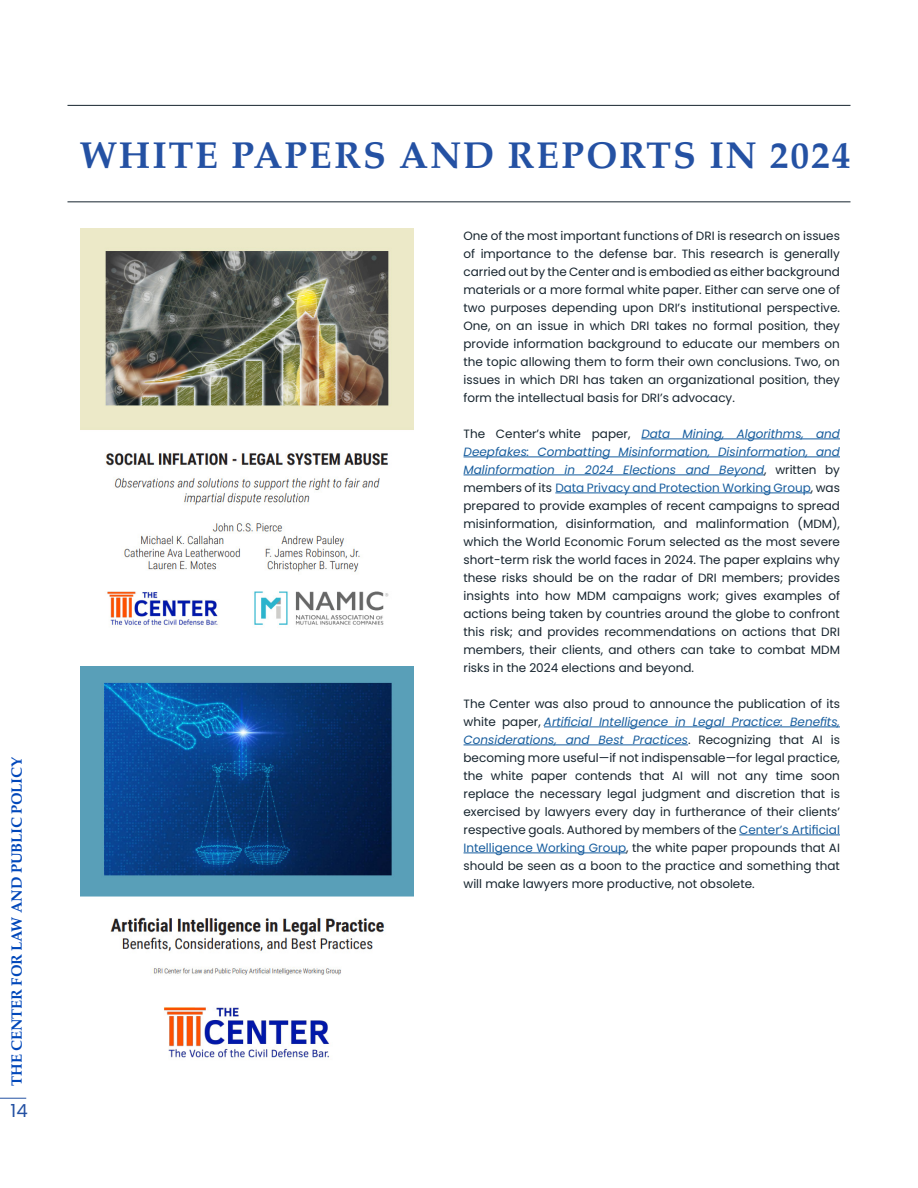
<style>
.page{position:relative;width:918px;height:1188px;background:#fff}
.page>*{position:absolute;margin:0;border:0;box-sizing:border-box;transform-origin:0 0}
.Chapter_Title_-_Align_Left{font:700 37.5px "Palatino";letter-spacing:.05em;color:#2451a3}
.t1{font:18px "Poppins";color:#2451a3}
.t2{font:700 15px "Palatino";letter-spacing:-.01em;color:#0047ba}
.Body_Text{font:12px/18px "Poppins";color:#16242e;text-align:justify}
.s1{font-style:italic;color:#175d9e}
.s2{color:#175d9e}
</style>
<div class="page">
<img style="left:80px;top:229px;width:333px;height:397px">
<img style="left:80px;top:667px;width:333px;height:391px">
<svg style="left:0;top:1098px;width:26px;height:1px"></svg>
<hr style="left:68px;top:105px;width:782px;height:1px;background:#16242e">
<hr style="left:68px;top:201px;width:782px;height:1px;background:#16242e">
<hr style="left:641px;top:439px;width:199px;height:1px;background:#175d9e">
<hr style="left:464px;top:457px;width:376px;height:1px;background:#175d9e">
<hr style="left:464px;top:475px;width:300px;height:1px;background:#175d9e">
<hr style="left:555px;top:493px;width:256px;height:1px;background:#175d9e">
<hr style="left:544px;top:727px;width:296px;height:1px;background:#175d9e">
<hr style="left:464px;top:745px;width:224px;height:1px;background:#175d9e">
<hr style="left:739px;top:835px;width:101px;height:1px;background:#175d9e">
<hr style="left:464px;top:853px;width:162px;height:1px;background:#175d9e">
<p class="t2" style="left:4px;top:1086px;width:330px;rotate:-90deg">THE CENTER FOR LAW AND PUBLIC POLICY</p>
<h2 class="t1" style="left:11px;top:1101px;width:19px">14</h2>
<p class="Chapter_Title_-_Align_Left" style="left:80px;top:123px;width:772px">WHITE PAPERS AND REPORTS IN 2024</p>
<p class="Body_Text" style="left:464px;top:227px;width:378px">One of the most important functions of DRI is research on issues of importance to the defense bar. This research is generally carried out by the Center and is embodied as either background materials or a more formal white paper. Either can serve one of two purposes depending upon DRI’s institutional perspective.<br>One, on an issue in which DRI takes no formal position, they provide information background to educate our members on the topic allowing them to form their own conclusions. Two, on issues in which DRI has taken an organizational position, they form the intellectual basis for DRI’s advocacy.</p>
<p class="Body_Text" style="left:464px;top:425px;width:378px">The Center’s white paper, <span class="s1">Data Mining, Algorithms, and Deepfakes: Combatting Misinformation, Disinformation, and Malinformation in 2024 Elections and Beyond</span>, written by members of its <span class="s2">Data Privacy and Protection Working Group</span>, was prepared to provide examples of recent campaigns to spread misinformation, disinformation, and malinformation (MDM), which the World Economic Forum selected as the most severe short-term risk the world faces in 2024. The paper explains why these risks should be on the radar of DRI members; provides insights into how MDM campaigns work; gives examples of actions being taken by countries around the globe to confront this risk; and provides recommendations on actions that DRI members, their clients, and others can take to combat MDM risks in the 2024 elections and beyond.</p>
<p class="Body_Text" style="left:464px;top:695px;width:378px">The Center was also proud to announce the publication of its white paper, <span class="s1">Artificial Intelligence in Legal Practice: Benefits, Considerations, and Best Practices</span>. Recognizing that AI is becoming more useful—if not indispensable—for legal practice, the white paper contends that AI will not any time soon replace the necessary legal judgment and discretion that is exercised by lawyers every day in furtherance of their clients’ respective goals. Authored by members of the <span class="s2">Center’s Artificial Intelligence Working Group</span>, the white paper propounds that AI should be seen as a boon to the practice and something that will make lawyers more productive, not obsolete.</p>
</div>
